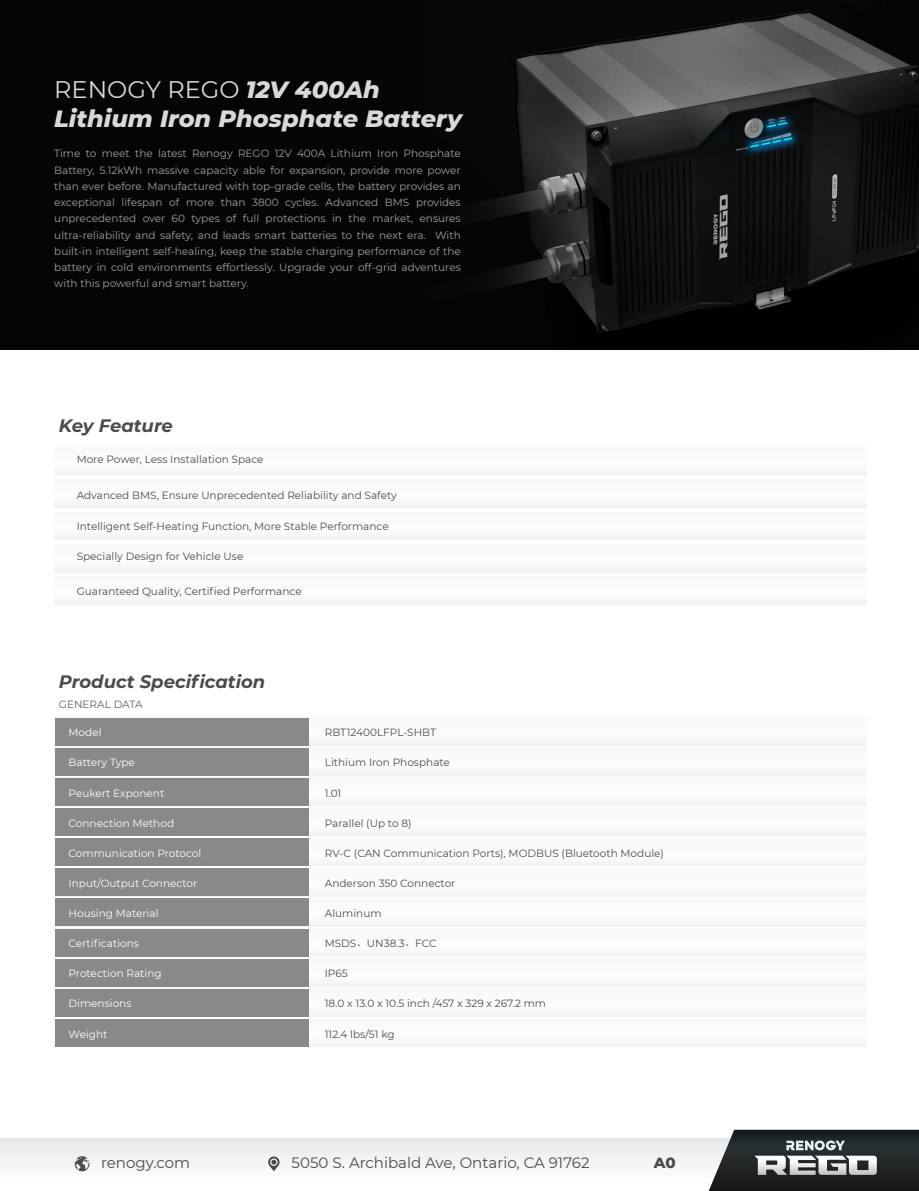
<style>
.page{position:relative;width:919px;height:1191px;background:#fff}
.page>*{position:absolute;margin:0;border:0;box-sizing:border-box;transform-origin:0 0}
.t1{font:italic 800 24px/29.2px "Montserrat";color:#d9d9da}
.t2{font:italic 700 18px "Montserrat";color:#4d4a4a}
.t3{font:15px "Montserrat";color:#4d4a4a}
.t4{font:800 15px "Montserrat";color:#4d4a4a}
.t5{font:10.5px/16.2px "Montserrat";color:#a0a0a1;text-align:justify}
.t6{font:10.5px "Montserrat";color:#4d4a4a}
.t7{font:10.5px "Montserrat";color:#fff}
.t8{font:10.5px "Montserrat";color:#606161}
.s1{font-weight:400;font-style:normal}
.s2{font-family:"Adobe Song Std";font-weight:300}
</style>
<div class="page">
<img style="left:0;top:0;width:918px;height:350px">
<div style="left:0;top:1138px;width:918px;height:46px;background:#f3f3f4"></div>
<div style="left:55px;top:447px;width:811px;height:28px;background:#fafafa"></div>
<div style="left:55px;top:479px;width:811px;height:28px;background:#fafafa"></div>
<div style="left:55px;top:512px;width:811px;height:27px;background:#fafafa"></div>
<div style="left:55px;top:544px;width:811px;height:28px;background:#fafafa"></div>
<div style="left:55px;top:577px;width:811px;height:27px;background:#fafafa"></div>
<svg style="left:75px;top:1156px;width:14px;height:15px"></svg>
<svg style="left:268px;top:1156px;width:12px;height:15px"></svg>
<svg style="left:708px;top:1129px;width:210px;height:62px;background:#4d5052"></svg>
<div style="left:55px;top:717px;width:811px;height:28px;background:#fafafa"></div>
<div style="left:55px;top:717px;width:253px;height:28px;background:#898989"></div>
<div style="left:55px;top:748px;width:811px;height:27px;background:#fafafa"></div>
<div style="left:55px;top:748px;width:253px;height:27px;background:#898989"></div>
<div style="left:55px;top:778px;width:811px;height:27px;background:#fafafa"></div>
<div style="left:55px;top:778px;width:253px;height:27px;background:#898989"></div>
<div style="left:55px;top:808px;width:811px;height:27px;background:#fafafa"></div>
<div style="left:55px;top:808px;width:253px;height:27px;background:#898989"></div>
<div style="left:55px;top:838px;width:811px;height:28px;background:#fafafa"></div>
<div style="left:55px;top:838px;width:253px;height:28px;background:#898989"></div>
<div style="left:55px;top:868px;width:811px;height:28px;background:#fafafa"></div>
<div style="left:55px;top:868px;width:253px;height:28px;background:#898989"></div>
<div style="left:55px;top:898px;width:811px;height:28px;background:#fafafa"></div>
<div style="left:55px;top:898px;width:253px;height:28px;background:#898989"></div>
<div style="left:55px;top:928px;width:811px;height:28px;background:#fafafa"></div>
<div style="left:55px;top:928px;width:253px;height:28px;background:#898989"></div>
<div style="left:55px;top:958px;width:811px;height:28px;background:#fafafa"></div>
<div style="left:55px;top:958px;width:253px;height:28px;background:#898989"></div>
<div style="left:55px;top:989px;width:811px;height:27px;background:#fafafa"></div>
<div style="left:55px;top:989px;width:253px;height:27px;background:#898989"></div>
<div style="left:55px;top:1019px;width:811px;height:27px;background:#fafafa"></div>
<div style="left:55px;top:1019px;width:253px;height:27px;background:#898989"></div>
<h1 class="t1" style="left:54px;top:73px;width:409px"><span class="s1">RENOGY REGO</span> 12V 400Ah<br>Lithium Iron Phosphate Battery</h1>
<p class="t5" style="left:54px;top:145px;width:408px">Time to meet the latest Renogy REGO 12V 400A Lithium Iron Phosphate Battery, 5.12kWh massive capacity able for expansion, provide more power than ever before. Manufactured with top-grade cells, the battery provides an exceptional lifespan of more than 3800 cycles. Advanced BMS provides unprecedented over 60 types of full protections in the market, ensures ultra-reliability and safety, and leads smart batteries to the next era. With built-in intelligent self-healing, keep the stable charging performance of the battery in cold environments effortlessly. Upgrade your off-grid adventures with this powerful and smart battery.</p>
<h2 class="t2" style="left:59px;top:413px;width:115px">Key Feature</h2>
<p class="t6" style="left:77px;top:452px;width:188px">More Power, Less Installation Space</p>
<p class="t6" style="left:77px;top:488px;width:321px">Advanced BMS, Ensure Unprecedented Reliability and Safety</p>
<p class="t6" style="left:77px;top:518px;width:313px">Intelligent Self-Heating Function, More Stable Performance</p>
<p class="t6" style="left:77px;top:548px;width:168px">Specially Design for Vehicle Use</p>
<p class="t6" style="left:77px;top:584px;width:226px">Guaranteed Quality, Certified Performance</p>
<h2 class="t2" style="left:59px;top:668px;width:208px">Product Specification</h2>
<p class="t7" style="left:69px;top:725px;width:34px">Model</p>
<p class="t6" style="left:325px;top:725px;width:113px">RBT12400LFPL-SHBT</p>
<p class="t7" style="left:69px;top:755px;width:68px">Battery Type</p>
<p class="t6" style="left:325px;top:755px;width:127px">Lithium Iron Phosphate</p>
<p class="t7" style="left:69px;top:785px;width:97px">Peukert Exponent</p>
<p class="t6" style="left:325px;top:785px;width:18px">1.01</p>
<p class="t7" style="left:69px;top:815px;width:107px">Connection Method</p>
<p class="t6" style="left:325px;top:815px;width:88px">Parallel (Up to 8)</p>
<p class="t7" style="left:69px;top:846px;width:134px">Communication Protocol</p>
<p class="t6" style="left:325px;top:846px;width:341px">RV-C (CAN Communication Ports), MODBUS (Bluetooth Module)</p>
<p class="t7" style="left:69px;top:876px;width:130px">Input/Output Connector</p>
<p class="t6" style="left:325px;top:876px;width:132px">Anderson 350 Connector</p>
<p class="t7" style="left:69px;top:906px;width:91px">Housing Material</p>
<p class="t6" style="left:325px;top:906px;width:58px">Aluminum</p>
<p class="t7" style="left:69px;top:936px;width:72px">Certifications</p>
<p class="t6" style="left:325px;top:936px;width:113px">MSDS<span class="s2">、</span>UN38.3<span class="s2">、</span>FCC</p>
<p class="t7" style="left:69px;top:966px;width:95px">Protection Rating</p>
<p class="t6" style="left:325px;top:966px;width:25px">IP65</p>
<p class="t7" style="left:69px;top:996px;width:64px">Dimensions</p>
<p class="t6" style="left:325px;top:996px;width:223px">18.0 x 13.0 x 10.5 inch /457 x 329 x 267.2 mm</p>
<p class="t7" style="left:69px;top:1026px;width:40px">Weight</p>
<p class="t6" style="left:325px;top:1026px;width:71px">112.4 lbs/51 kg</p>
<p class="t8" style="left:59px;top:697px;width:85px">GENERAL DATA</p>
<h3 class="t3" style="left:101px;top:1152px;width:90px">renogy.com</h3>
<h3 class="t3" style="left:291px;top:1152px;width:299px">5050 S. Archibald Ave, Ontario, CA 91762</h3>
<h3 class="t4" style="left:653px;top:1151px;width:23px">A0</h3>
</div>
